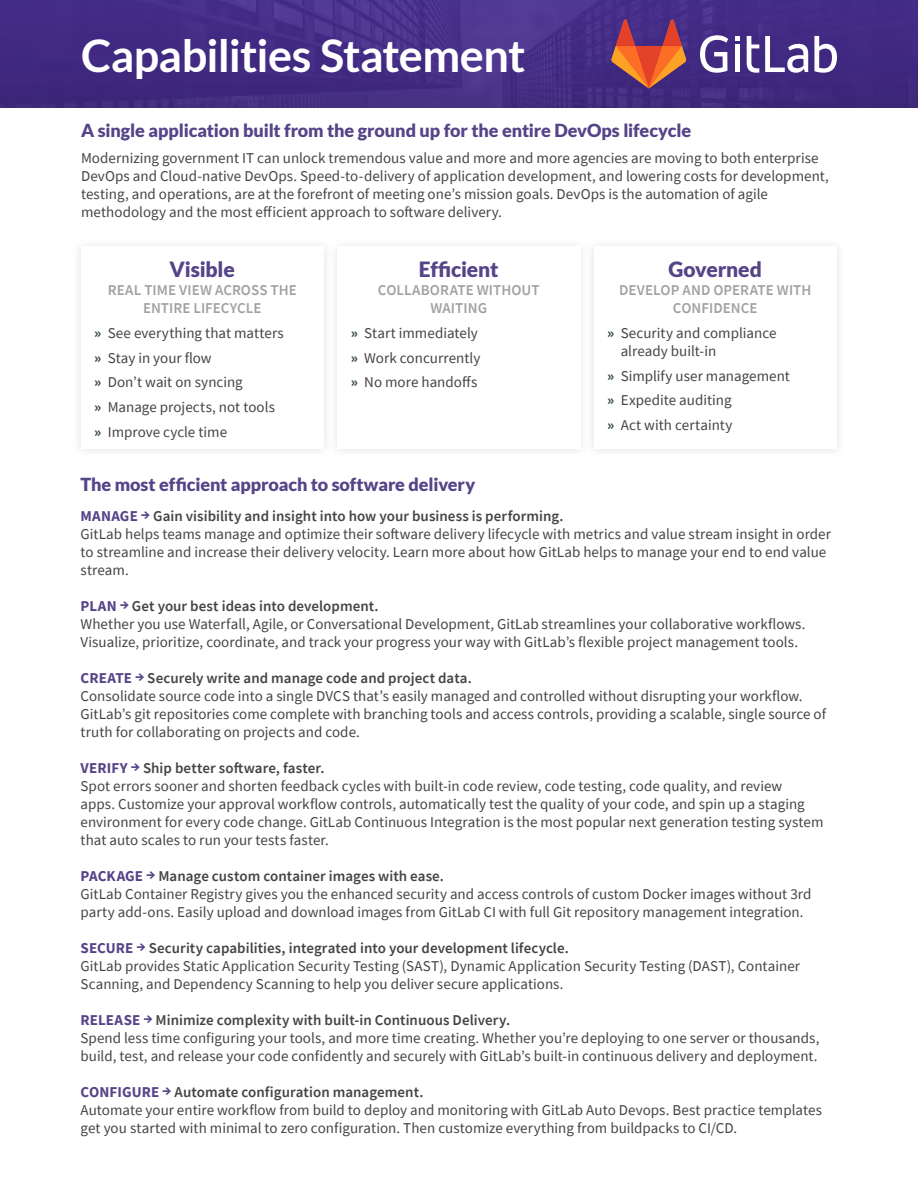
<style>
.page{position:relative;width:918px;height:1188px;background:#fff}
.page>*{position:absolute;margin:0;border:0;box-sizing:border-box;transform-origin:0 0}
.t1{font:700 45px "Lato";letter-spacing:-.015em;color:#fff}
.t2{font:900 21px "Lato";letter-spacing:-.01em;color:#548}
.t3{font:900 18px "Lato";letter-spacing:-.005em;color:#548}
.t4{font:15px/18px "Source Sans Pro";color:#444}
.t5{font:600 15px/18px "Source Sans Pro";letter-spacing:.005em;color:#a1a1a2;text-align:center}
.s1{font-weight:700;color:#35474f}
.s2{font-weight:700;color:#548}
.s3{font-weight:600}
</style>
<div class="page">
<img style="left:0;top:0;width:918px;height:108px">
<svg style="left:765px;top:36px;width:43px;height:37px"></svg>
<svg style="left:814px;top:36px;width:23px;height:37px"></svg>
<svg style="left:700px;top:35px;width:28px;height:38px"></svg>
<svg style="left:747px;top:36px;width:12px;height:37px"></svg>
<hr style="left:735px;top:44px;width:4px;height:28px;background:#fff">
<svg style="left:735px;top:36px;width:4px;height:5px"></svg>
<svg style="left:611px;top:19px;width:75px;height:69px;background:#9d4b53"></svg>
<div style="left:71px;top:237px;width:262px;height:222px;background:#f9f9f9"></div>
<div style="left:81px;top:247px;width:243px;height:202px;background:#fff"></div>
<div style="left:327px;top:237px;width:263px;height:222px;background:#fafafa"></div>
<div style="left:337px;top:247px;width:243px;height:202px;background:#fff"></div>
<div style="left:584px;top:237px;width:262px;height:222px;background:#fafafa"></div>
<div style="left:594px;top:247px;width:243px;height:202px;background:#fff"></div>
<h1 class="t1" style="left:81px;top:30px;width:446px">Capabilities Statement</h1>
<p class="t3" style="left:81px;top:120px;width:612px">A single application built from the ground up for the entire DevOps lifecycle</p>
<p class="t4" style="left:81px;top:149px;width:749px">Modernizing government IT can unlock tremendous value and more and more agencies are moving to both enterprise DevOps and Cloud-native DevOps. Speed-to-delivery of application development, and lowering costs for development, testing, and operations, are at the forefront of meeting one’s mission goals. DevOps is the automation of agile methodology and the most efficient approach to software delivery.</p>
<h2 class="t2" style="left:170px;top:257px;width:67px">Visible</h2>
<p class="t5" style="left:108px;top:281px;width:191px">REAL TIME VIEW ACROSS THE<br>ENTIRE LIFECYCLE</p>
<p class="t4" style="left:94px;top:320px;width:191px;line-height:24.8px"><span class="s1">»</span> See everything that matters <span class="s1">»</span> Stay in your flow<br><span class="s1">»</span> Don’t wait on syncing<br><span class="s1">»</span> Manage projects, not tools <span class="s1">»</span> Improve cycle time</p>
<h2 class="t2" style="left:419px;top:257px;width:81px">Efficient</h2>
<p class="t5" style="left:378px;top:281px;width:163px">COLLABORATE WITHOUT<br>WAITING</p>
<p class="t4" style="left:351px;top:320px;width:131px;line-height:24.8px"><span class="s1">»</span> Start immediately <span class="s1">»</span> Work concurrently <span class="s1">»</span> No more handoffs</p>
<p class="t3" style="left:81px;top:474px;width:396px">The most efficient approach to software delivery</p>
<h2 class="t2" style="left:669px;top:257px;width:95px">Governed</h2>
<p class="t5" style="left:619px;top:281px;width:194px">DEVELOP AND OPERATE WITH<br>CONFIDENCE</p>
<p class="t4" style="left:621px;top:324px;width:157px;text-indent:-14px"><span class="s1">»</span> Security and compliance already built-in</p>
<p class="t4" style="left:607px;top:363px;width:184px;line-height:24.8px"><span class="s1">»</span> Simplify user management <span class="s1">»</span> Expedite auditing<br><span class="s1">»</span> Act with certainty</p>
<p class="t4" style="left:81px;top:507px;width:752px"><span class="s2">MANAGE →</span> <span class="s3">Gain visibility and insight into how your business is performing.<br></span>GitLab helps teams manage and optimize their software delivery lifecycle with metrics and value stream insight in order to streamline and increase their delivery velocity. Learn more about how GitLab helps to manage your end to end value stream.</p>
<p class="t4" style="left:81px;top:597px;width:727px"><span class="s2">PLAN →</span> <span class="s3">Get your best ideas into development.<br></span>Whether you use Waterfall, Agile, or Conversational Development, GitLab streamlines your collaborative workflows.<br>Visualize, prioritize, coordinate, and track your progress your way with GitLab’s flexible project management tools.</p>
<p class="t4" style="left:81px;top:669px;width:747px"><span class="s2">CREATE →</span> <span class="s3">Securely write and manage code and project data.<br></span>Consolidate source code into a single DVCS that’s easily managed and controlled without disrupting your workflow.<br>GitLab’s git repositories come complete with branching tools and access controls, providing a scalable, single source of truth for collaborating on projects and code.</p>
<p class="t4" style="left:81px;top:759px;width:744px"><span class="s2">VERIFY →</span> <span class="s3">Ship better software, faster.<br></span>Spot errors sooner and shorten feedback cycles with built-in code review, code testing, code quality, and review<br>apps. Customize your approval workflow controls, automatically test the quality of your code, and spin up a staging environment for every code change. GitLab Continuous Integration is the most popular next generation testing system that auto scales to run your tests faster.</p>
<p class="t4" style="left:81px;top:867px;width:732px"><span class="s2">PACKAGE →</span> <span class="s3">Manage custom container images with ease.<br></span>GitLab Container Registry gives you the enhanced security and access controls of custom Docker images without 3rd party add-ons. Easily upload and download images from GitLab CI with full Git repository management integration.</p>
<p class="t4" style="left:81px;top:939px;width:721px"><span class="s2">SECURE →</span> <span class="s3">Security capabilities, integrated into your development lifecycle.<br></span>GitLab provides Static Application Security Testing (SAST), Dynamic Application Security Testing (DAST), Container<br>Scanning, and Dependency Scanning to help you deliver secure applications.</p>
<p class="t4" style="left:81px;top:1011px;width:740px"><span class="s2">RELEASE →</span> <span class="s3">Minimize complexity with built-in Continuous Delivery.<br></span>Spend less time configuring your tools, and more time creating. Whether you’re deploying to one server or thousands, build, test, and release your code confidently and securely with GitLab’s built-in continuous delivery and deployment.</p>
<p class="t4" style="left:81px;top:1083px;width:743px"><span class="s2">CONFIGURE →</span> <span class="s3">Automate configuration management.<br></span>Automate your entire workflow from build to deploy and monitoring with GitLab Auto Devops. Best practice templates get you started with minimal to zero configuration. Then customize everything from buildpacks to CI/CD.</p>
</div>
